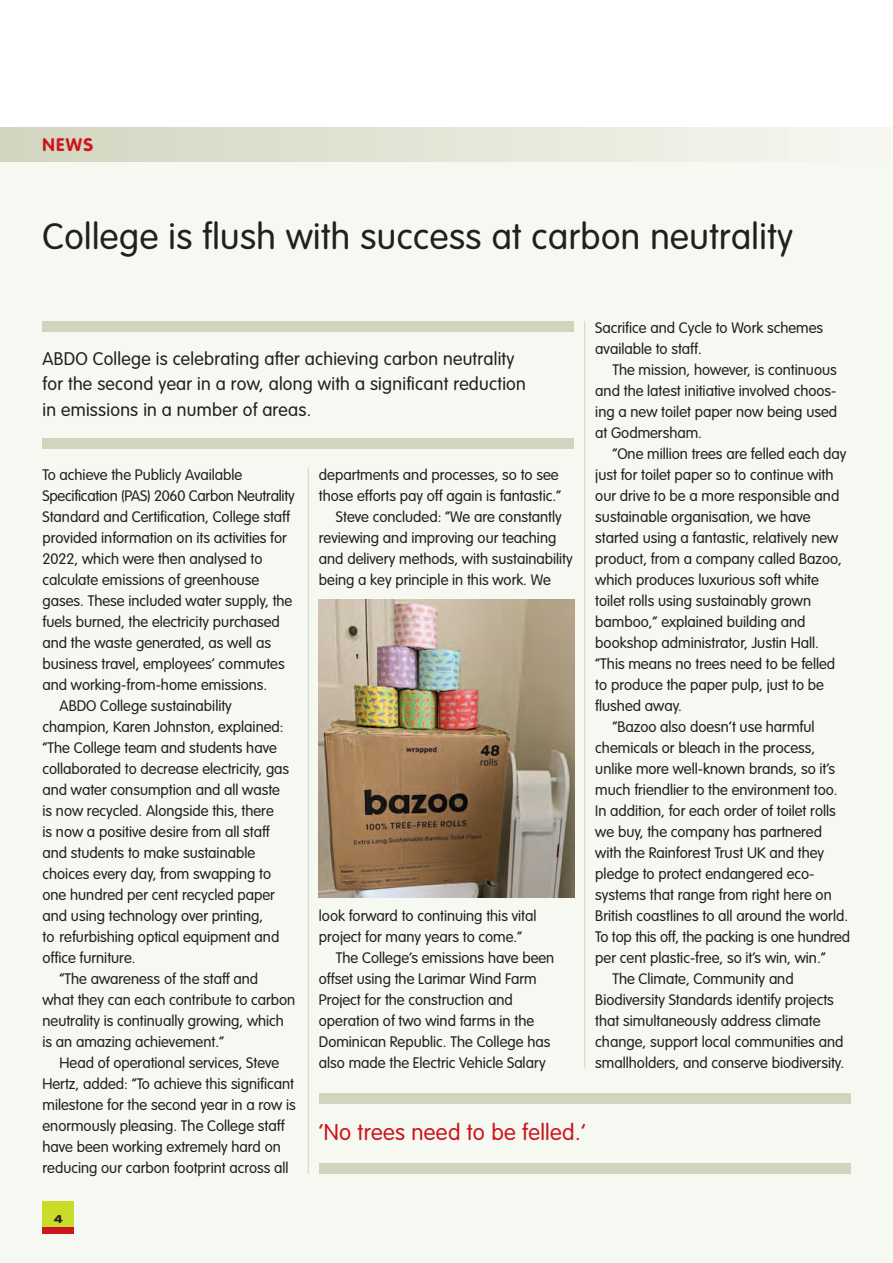
<style>
.page{position:relative;width:893px;height:1263px;background:#fff}
.page>*{position:absolute;margin:0;border:0;box-sizing:border-box;transform-origin:0 0}
.t1{font:300 36px "VAG Rounded";letter-spacing:.015em;color:#231f20}
.t2{font:300 22.5px "VAG Rounded";letter-spacing:.015em;color:#cd151d}
.t3{font:300 18px/25.5px "VAG Rounded";letter-spacing:.015em;color:#231f20}
.t4{font:700 18px "VAG Rounded";color:#cd151d}
.t5{font:300 15px/21px "VAG Rounded";color:#231f20}
.t6{font:900 11.25px "VAG Rounded";color:#231f20;scale:1.25 1}
</style>
<div class="page">
<div style="left:0;top:128px;width:893px;height:1135px;background:#f6f8f2"></div>
<hr style="left:308px;top:468px;width:1px;height:706px;background:#d1d5be">
<hr style="left:584px;top:321px;width:1px;height:747px;background:#d1d5be">
<div style="left:43px;top:321px;width:531px;height:11px;background:#d1d5be"></div>
<div style="left:43px;top:438px;width:531px;height:11px;background:#d1d5be"></div>
<div style="left:43px;top:1201px;width:31px;height:32px;background:#cadb2a"></div>
<div style="left:43px;top:1227px;width:31px;height:6px;background:#cd151d"></div>
<div style="left:0;top:128px;width:893px;height:34px;background:linear-gradient(to right,#d1d5be,#f6f8f1)"></div>
<img style="left:319px;top:600px;width:255px;height:297px">
<div style="left:319px;top:1093px;width:531px;height:10px;background:#d1d5be"></div>
<div style="left:319px;top:1163px;width:531px;height:11px;background:#d1d5be"></div>
<p class="t4" style="left:43px;top:137px;width:52px">NEWS</p>
<h1 class="t1" style="left:43px;top:221px;width:752px">College is flush with success at carbon neutrality</h1>
<p class="t3" style="left:43px;top:347px;width:485px">ABDO College is celebrating after achieving carbon neutrality for the second year in a row, along with a significant reduction in emissions in a number of areas.</p>
<p class="t5" style="left:43px;top:466px;width:201px">To achieve the Publicly Available</p>
<p class="t5" style="left:43px;top:487px;width:254px">Specification (PAS) 2060 Carbon Neutrality</p>
<p class="t5" style="left:43px;top:508px;width:249px">Standard and Certification, College staff</p>
<p class="t5" style="left:43px;top:529px;width:246px">provided information on its activities for</p>
<p class="t5" style="left:43px;top:550px;width:221px">2022, which were then analysed to</p>
<p class="t5" style="left:43px;top:571px;width:218px">calculate emissions of greenhouse</p>
<p class="t5" style="left:43px;top:592px;width:251px">gases. These included water supply, the</p>
<p class="t5" style="left:43px;top:613px;width:239px">fuels burned, the electricity purchased</p>
<p class="t5" style="left:43px;top:634px;width:230px">and the waste generated, as well as</p>
<p class="t5" style="left:43px;top:655px;width:244px">business travel, employees’ commutes</p>
<p class="t5" style="left:43px;top:676px;width:226px">and working-from-home emissions.</p>
<p class="t5" style="left:60px;top:697px;width:174px">ABDO College sustainability</p>
<p class="t5" style="left:43px;top:718px;width:243px">champion, Karen Johnston, explained:</p>
<p class="t5" style="left:43px;top:739px;width:236px">“The College team and students have</p>
<p class="t5" style="left:43px;top:760px;width:248px">collaborated to decrease electricity, gas</p>
<p class="t5" style="left:43px;top:781px;width:239px">and water consumption and all waste</p>
<p class="t5" style="left:43px;top:802px;width:233px">is now recycled. Alongside this, there</p>
<p class="t5" style="left:43px;top:823px;width:229px">is now a positive desire from all staff</p>
<p class="t5" style="left:43px;top:844px;width:214px">and students to make sustainable</p>
<p class="t5" style="left:43px;top:865px;width:230px">choices every day, from swapping to</p>
<p class="t5" style="left:43px;top:886px;width:234px">one hundred per cent recycled paper</p>
<p class="t5" style="left:43px;top:907px;width:222px">and using technology over printing,</p>
<p class="t5" style="left:43px;top:928px;width:238px">to refurbishing optical equipment and</p>
<p class="t5" style="left:43px;top:949px;width:95px">office furniture.</p>
<p class="t5" style="left:60px;top:970px;width:200px">“The awareness of the staff and</p>
<p class="t5" style="left:43px;top:991px;width:254px">what they can each contribute to carbon</p>
<p class="t5" style="left:43px;top:1012px;width:243px">neutrality is continually growing, which</p>
<p class="t5" style="left:43px;top:1033px;width:183px">is an amazing achievement.”</p>
<p class="t5" style="left:60px;top:1054px;width:221px">Head of operational services, Steve</p>
<p class="t5" style="left:43px;top:1075px;width:253px">Hertz, added: “To achieve this significant</p>
<p class="t5" style="left:43px;top:1096px;width:255px">milestone for the second year in a row is</p>
<p class="t5" style="left:43px;top:1117px;width:244px">enormously pleasing. The College staff</p>
<p class="t5" style="left:43px;top:1138px;width:240px">have been working extremely hard on</p>
<p class="t5" style="left:43px;top:1159px;width:248px">reducing our carbon footprint across all</p>
<p class="t5" style="left:319px;top:466px;width:241px">departments and processes, so to see</p>
<p class="t5" style="left:319px;top:487px;width:244px">those efforts pay off again is fantastic.”</p>
<p class="t5" style="left:336px;top:508px;width:227px">Steve concluded: “We are constantly</p>
<p class="t5" style="left:319px;top:529px;width:239px">reviewing and improving our teaching</p>
<p class="t5" style="left:319px;top:550px;width:255px">and delivery methods, with sustainability</p>
<p class="t5" style="left:319px;top:571px;width:233px">being a key principle in this work. We</p>
<p class="t5" style="left:319px;top:907px;width:219px">look forward to continuing this vital</p>
<p class="t5" style="left:319px;top:928px;width:205px">project for many years to come.”</p>
<p class="t5" style="left:336px;top:949px;width:220px">The College’s emissions have been</p>
<p class="t5" style="left:319px;top:970px;width:219px">offset using the Larimar Wind Farm</p>
<p class="t5" style="left:319px;top:991px;width:195px">Project for the construction and</p>
<p class="t5" style="left:319px;top:1012px;width:217px">operation of two wind farms in the</p>
<p class="t5" style="left:319px;top:1033px;width:233px">Dominican Republic. The College has</p>
<p class="t5" style="left:319px;top:1054px;width:228px">also made the Electric Vehicle Salary</p>
<h2 class="t2" style="left:319px;top:1122px;width:268px">‘No trees need to be felled.’</h2>
<p class="t5" style="left:595px;top:318px;width:229px">Sacrifice and Cycle to Work schemes available to staff.</p>
<p class="t5" style="left:595px;top:360px;width:243px;text-align:justify;text-indent:17px">The mission, however, is continuous and the latest initiative involved choos&shy;ing a new toilet paper now being used at Godmersham.</p>
<p class="t5" style="left:612px;top:444px;width:236px">“One million trees are felled each day</p>
<p class="t5" style="left:595px;top:465px;width:240px">just for toilet paper so to continue with</p>
<p class="t5" style="left:595px;top:486px;width:246px">our drive to be a more responsible and</p>
<p class="t5" style="left:595px;top:507px;width:217px">sustainable organisation, we have</p>
<p class="t5" style="left:595px;top:528px;width:244px">started using a fantastic, relatively new</p>
<p class="t5" style="left:595px;top:549px;width:248px">product, from a company called Bazoo,</p>
<p class="t5" style="left:595px;top:570px;width:225px">which produces luxurious soft white</p>
<p class="t5" style="left:595px;top:591px;width:217px">toilet rolls using sustainably grown</p>
<p class="t5" style="left:595px;top:612px;width:212px">bamboo,” explained building and</p>
<p class="t5" style="left:595px;top:633px;width:225px">bookshop administrator, Justin Hall.</p>
<p class="t5" style="left:595px;top:654px;width:241px">“This means no trees need to be felled</p>
<p class="t5" style="left:595px;top:675px;width:230px">to produce the paper pulp, just to be</p>
<p class="t5" style="left:595px;top:696px;width:88px">flushed away.</p>
<p class="t5" style="left:612px;top:717px;width:204px">“Bazoo also doesn’t use harmful</p>
<p class="t5" style="left:595px;top:738px;width:221px">chemicals or bleach in the process,</p>
<p class="t5" style="left:595px;top:759px;width:241px">unlike more well-known brands, so it’s</p>
<p class="t5" style="left:595px;top:780px;width:244px">much friendlier to the environment too.</p>
<p class="t5" style="left:595px;top:801px;width:242px">In addition, for each order of toilet rolls</p>
<p class="t5" style="left:595px;top:822px;width:228px">we buy, the company has partnered</p>
<p class="t5" style="left:595px;top:843px;width:230px">with the Rainforest Trust UK and they</p>
<p class="t5" style="left:595px;top:864px;width:221px">pledge to protect endangered eco-</p>
<p class="t5" style="left:595px;top:885px;width:238px">systems that range from right here on</p>
<p class="t5" style="left:595px;top:906px;width:254px">British coastlines to all around the world.</p>
<p class="t5" style="left:595px;top:927px;width:256px">To top this off, the packing is one hundred</p>
<p class="t5" style="left:595px;top:948px;width:232px">per cent plastic-free, so it’s win, win.”</p>
<p class="t5" style="left:612px;top:969px;width:183px">The Climate, Community and</p>
<p class="t5" style="left:595px;top:990px;width:240px">Biodiversity Standards identify projects</p>
<p class="t5" style="left:595px;top:1011px;width:227px">that simultaneously address climate</p>
<p class="t5" style="left:595px;top:1032px;width:250px">change, support local communities and</p>
<p class="t5" style="left:595px;top:1053px;width:250px">smallholders, and conserve biodiversity.</p>
<p class="t6" style="left:54px;top:1214px;width:8px">4</p>
</div>
